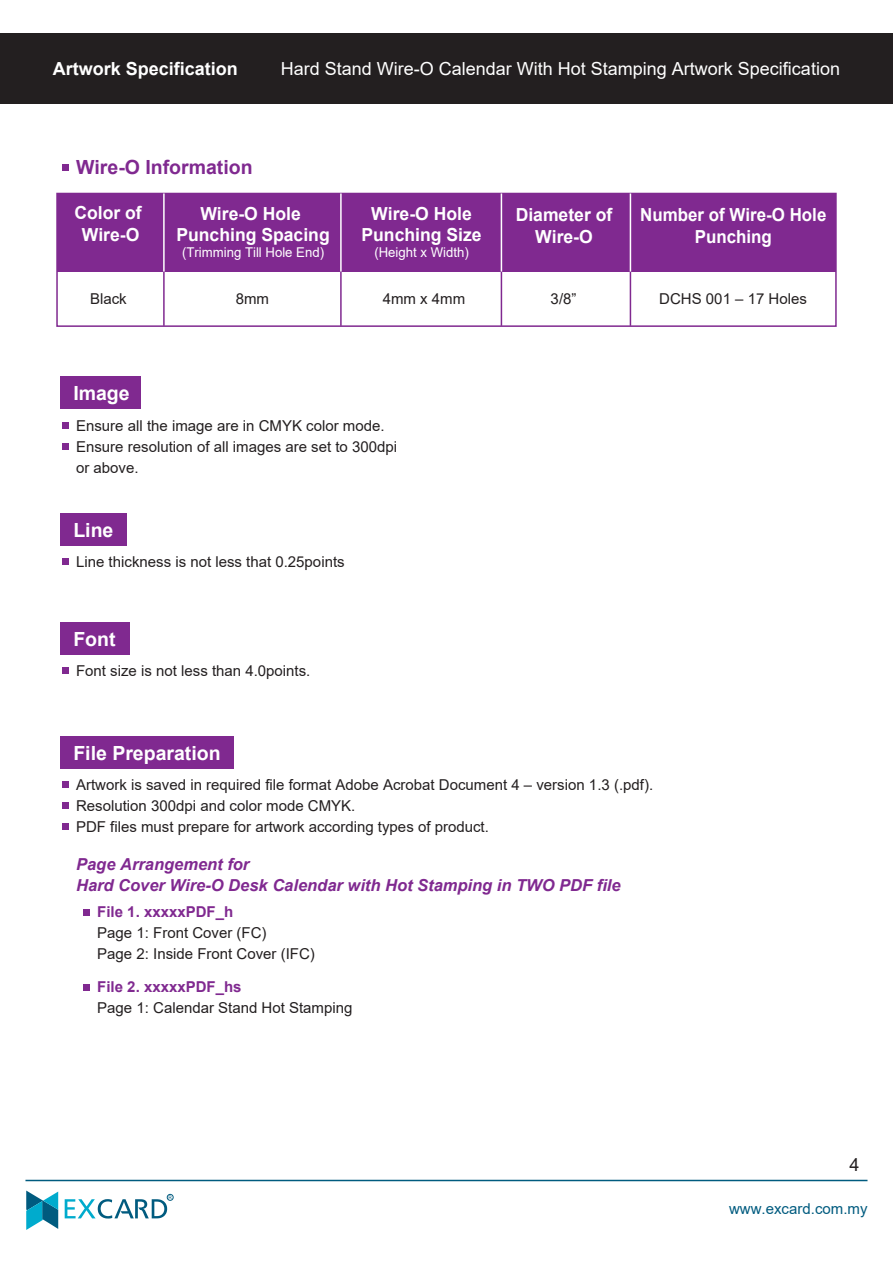
<style>
.page{position:relative;width:893px;height:1263px;background:#fff}
.page>*{position:absolute;margin:0;border:0;box-sizing:border-box;transform-origin:0 0}
.t1{font:700 19.5px "Arial";color:#fff}
.t2{font:700 19.5px "Arial";color:#802990}
.t3{font:700 18px/21.6px "Arial";color:#fff;text-align:center}
.t4{font:18px "Arial";color:#fff}
.t5{font:700 18px/21.6px "Arial";color:#fff;text-align:center;scale:.94 1}
.t6{font:18px "Arial";color:#231f20}
.t7{font:italic 700 16.5px/21px "Arial";color:#802990}
.t8{font:15px/21px "Arial";color:#231f20}
.t9{font:700 15px "Arial";color:#802990}
.t10{font:15px "Arial";color:#005b7f}
.t11{font:13.5px "Arial";color:#fff}
.t12{font:4.8px "Arial";color:#005b7f}
</style>
<div class="page">
<svg style="left:62px;top:164px;width:6px;height:6px"></svg>
<div style="left:57px;top:193px;width:779px;height:79px;background:#802990"></div>
<div style="left:56px;top:193px;width:781px;height:134px;border:2px solid #802990"></div>
<hr style="left:163px;top:193px;width:2px;height:79px;background:#fff">
<hr style="left:163px;top:272px;width:2px;height:54px;background:#802990">
<hr style="left:340px;top:193px;width:2px;height:79px;background:#fff">
<hr style="left:340px;top:272px;width:2px;height:54px;background:#802990">
<hr style="left:501px;top:193px;width:1px;height:79px;background:#fff">
<hr style="left:501px;top:272px;width:1px;height:54px;background:#802990">
<hr style="left:630px;top:193px;width:1px;height:79px;background:#fff">
<hr style="left:630px;top:272px;width:1px;height:54px;background:#802990">
<div style="left:60px;top:376px;width:81px;height:33px;background:#802990"></div>
<svg style="left:62px;top:422px;width:6px;height:6px"></svg>
<svg style="left:62px;top:443px;width:6px;height:6px"></svg>
<div style="left:60px;top:622px;width:70px;height:33px;background:#802990"></div>
<svg style="left:62px;top:668px;width:6px;height:6px"></svg>
<div style="left:60px;top:513px;width:67px;height:33px;background:#802990"></div>
<svg style="left:62px;top:559px;width:6px;height:6px"></svg>
<div style="left:60px;top:736px;width:174px;height:32px;background:#802990"></div>
<svg style="left:62px;top:781px;width:6px;height:6px"></svg>
<svg style="left:62px;top:802px;width:6px;height:6px"></svg>
<svg style="left:62px;top:823px;width:6px;height:6px"></svg>
<div style="left:83px;top:909px;width:7px;height:6px;background:#802990"></div>
<div style="left:83px;top:984px;width:7px;height:6px;background:#802990"></div>
<svg style="left:26px;top:1190px;width:32px;height:40px"></svg>
<svg style="left:65px;top:1194px;width:108px;height:24px"></svg>
<hr style="left:25px;top:1180px;width:842px;height:1px;background:#005b7f">
<div style="left:0;top:33px;width:893px;height:71px;background:#231f20"></div>
<p class="t3" style="left:53px;top:58px;width:187px">Artwork Specification</p>
<p class="t4" style="left:281px;top:56px;width:561px">Hard Stand Wire-O Calendar With Hot Stamping Artwork Specification</p>
<h1 class="t2" style="left:76px;top:154px;width:178px">Wire-O Information</h1>
<p class="t3" style="left:74px;top:202px;width:69px">Color of<br>Wire-O</p>
<p class="t3" style="left:176px;top:203px;width:155px">Wire-O Hole<br>Punching Spacing</p>
<p class="t11" style="left:182px;top:243px;width:144px">(Trimming Till Hole End)</p>
<p class="t3" style="left:361px;top:203px;width:122px">Wire-O Hole<br>Punching Size</p>
<p class="t11" style="left:374px;top:243px;width:96px">(Height x Width)</p>
<p class="t8" style="left:90px;top:288px;width:38px">Black</p>
<p class="t8" style="left:236px;top:288px;width:35px">8mm</p>
<p class="t8" style="left:383px;top:288px;width:84px">4mm x 4mm</p>
<h1 class="t1" style="left:73px;top:380px;width:58px">Image</h1>
<p class="t8" style="left:76px;top:415px;width:323px">Ensure all the image are in CMYK color mode.<br>Ensure resolution of all images are set to 300dpi or above.</p>
<h1 class="t1" style="left:73px;top:516px;width:42px">Line</h1>
<p class="t8" style="left:76px;top:552px;width:270px">Line thickness is not less that 0.25points</p>
<h1 class="t1" style="left:73px;top:625px;width:44px">Font</h1>
<p class="t8" style="left:76px;top:660px;width:236px">Font size is not less than 4.0points.</p>
<p class="t3" style="left:516px;top:204px;width:98px">Diameter of<br>Wire-O</p>
<p class="t5" style="left:640px;top:204px;width:200px">Number of Wire-O Hole<br>Punching</p>
<p class="t8" style="left:551px;top:288px;width:27px">3/8”</p>
<p class="t8" style="left:659px;top:288px;width:149px">DCHS 001 – 17 Holes</p>
<h1 class="t1" style="left:73px;top:739px;width:149px">File Preparation</h1>
<p class="t8" style="left:76px;top:774px;width:579px">Artwork is saved in required file format Adobe Acrobat Document 4 – version 1.3 (.pdf).<br>Resolution 300dpi and color mode CMYK.<br>PDF files must prepare for artwork according types of product.</p>
<p class="t7" style="left:76px;top:854px;width:546px">Page Arrangement for<br>Hard Cover Wire-O Desk Calendar with Hot Stamping in TWO PDF file</p>
<p class="t9" style="left:97px;top:901px;width:137px">File 1. xxxxxPDF_h</p>
<p class="t8" style="left:97px;top:922px;width:219px">Page 1: Front Cover (FC)<br>Page 2: Inside Front Cover (IFC)</p>
<p class="t9" style="left:97px;top:976px;width:146px">File 2. xxxxxPDF_hs</p>
<p class="t8" style="left:97px;top:997px;width:257px">Page 1: Calendar Stand Hot Stamping</p>
<p class="t12" style="left:169px;top:1194px;width:5px">R</p>
<p class="t6" style="left:849px;top:1152px;width:12px">4</p>
<p class="t10" style="left:729px;top:1198px;width:140px">www.excard.com.my</p>
</div>
